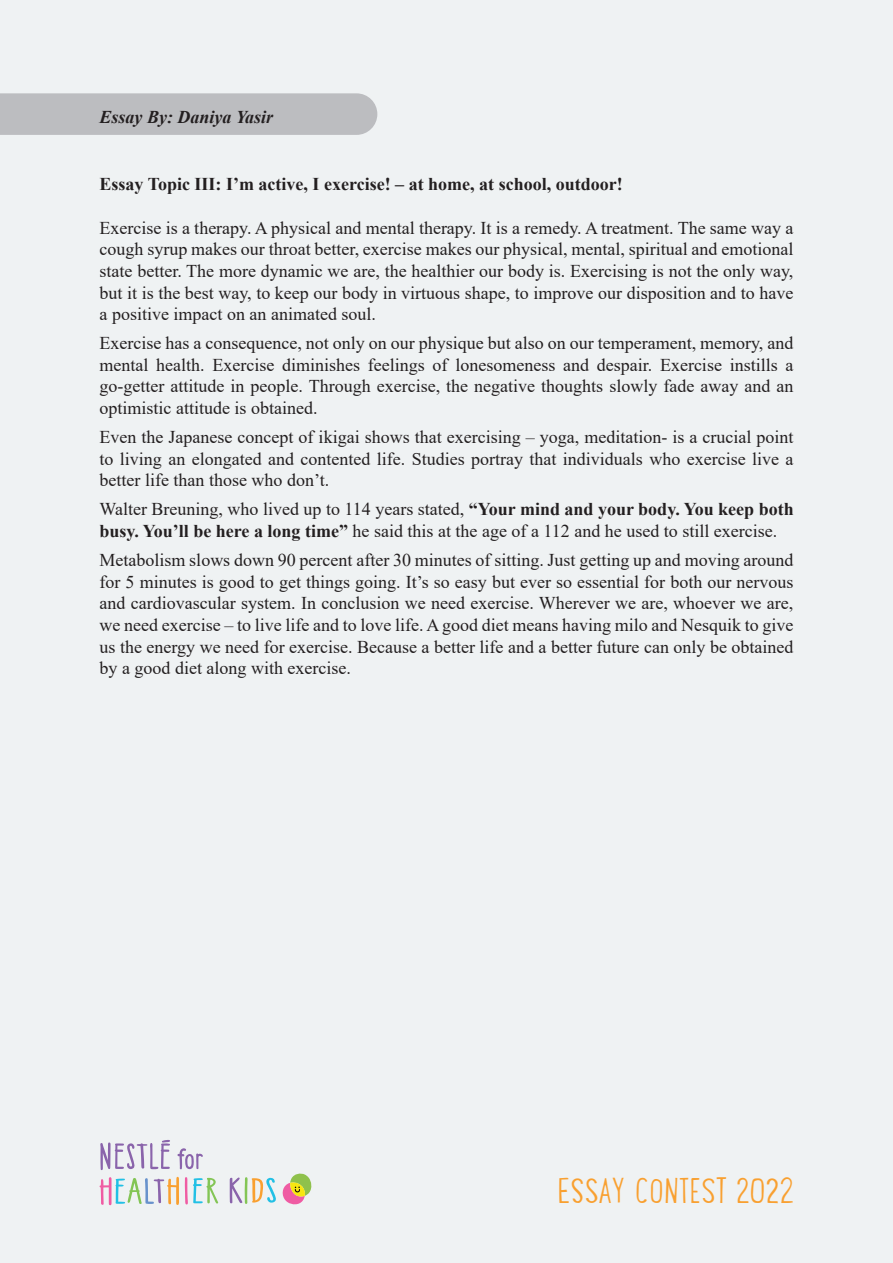
<style>
.page{position:relative;width:893px;height:1263px;background:#eff2f3}
.page>*{position:absolute;margin:0;border:0;box-sizing:border-box;transform-origin:0 0}
.t1{font:300 37.5px "Lunch Box";color:#f9a030}
.t2{font:18px/21.6px "Times New Roman";color:#231f20;text-align:justify}
.t3{font:700 18px "Times New Roman";color:#231f20}
.t4{font:italic 700 18px "Times New Roman";color:#231f20}
.s1{font-weight:700}
</style>
<div class="page">
<div style="left:0;top:93px;width:377px;height:42px;background:#bcbdc0"></div>
<svg style="left:99px;top:1177px;width:80px;height:28px"></svg>
<svg style="left:185px;top:1177px;width:33px;height:28px"></svg>
<svg style="left:100px;top:1140px;width:70px;height:30px"></svg>
<svg style="left:177px;top:1148px;width:26px;height:21px"></svg>
<svg style="left:230px;top:1173px;width:82px;height:32px"></svg>
<p class="t4" style="left:100px;top:105px;width:175px">Essay By: Daniya Yasir</p>
<p class="t3" style="left:100px;top:171px;width:525px">Essay Topic III: I’m active, I exercise! – at home, at school, outdoor!</p>
<p class="t2" style="left:100px;top:216px;width:695px">Exercise is a therapy. A physical and mental therapy. It is a remedy. A treatment. The same way a cough syrup makes our throat better, exercise makes our physical, mental, spiritual and emotional state better. The more dynamic we are, the healthier our body is. Exercising is not the only way, but it is the best way, to keep our body in virtuous shape, to improve our disposition and to have a positive impact on an animated soul.</p>
<p class="t2" style="left:100px;top:332px;width:695px">Exercise has a consequence, not only on our physique but also on our temperament, memory, and mental health. Exercise diminishes feelings of lonesomeness and despair. Exercise instills a go-getter attitude in people. Through exercise, the negative thoughts slowly fade away and an optimistic attitude is obtained.</p>
<p class="t2" style="left:100px;top:426px;width:695px">Even the Japanese concept of ikigai shows that exercising – yoga, meditation- is a crucial point to living an elongated and contented life. Studies portray that individuals who exercise live a better life than those who don’t.</p>
<p class="t2" style="left:100px;top:498px;width:696px">Walter Breuning, who lived up to 114 years stated, <span class="s1">“Your mind and your body. You keep both busy. You’ll be here a long time”</span> he said this at the age of a 112 and he used to still exercise.</p>
<p class="t2" style="left:100px;top:549px;width:695px">Metabolism slows down 90 percent after 30 minutes of sitting. Just getting up and moving around for 5 minutes is good to get things going. It’s so easy but ever so essential for both our nervous and cardiovascular system. In conclusion we need exercise. Wherever we are, whoever we are, we need exercise – to live life and to love life. A good diet means having milo and Nesquik to give us the energy we need for exercise. Because a better life and a better future can only be obtained by a good diet along with exercise.</p>
<h1 class="t1" style="left:558px;top:1167px;width:237px">ESSAY CONTEST 2022</h1>
</div>
